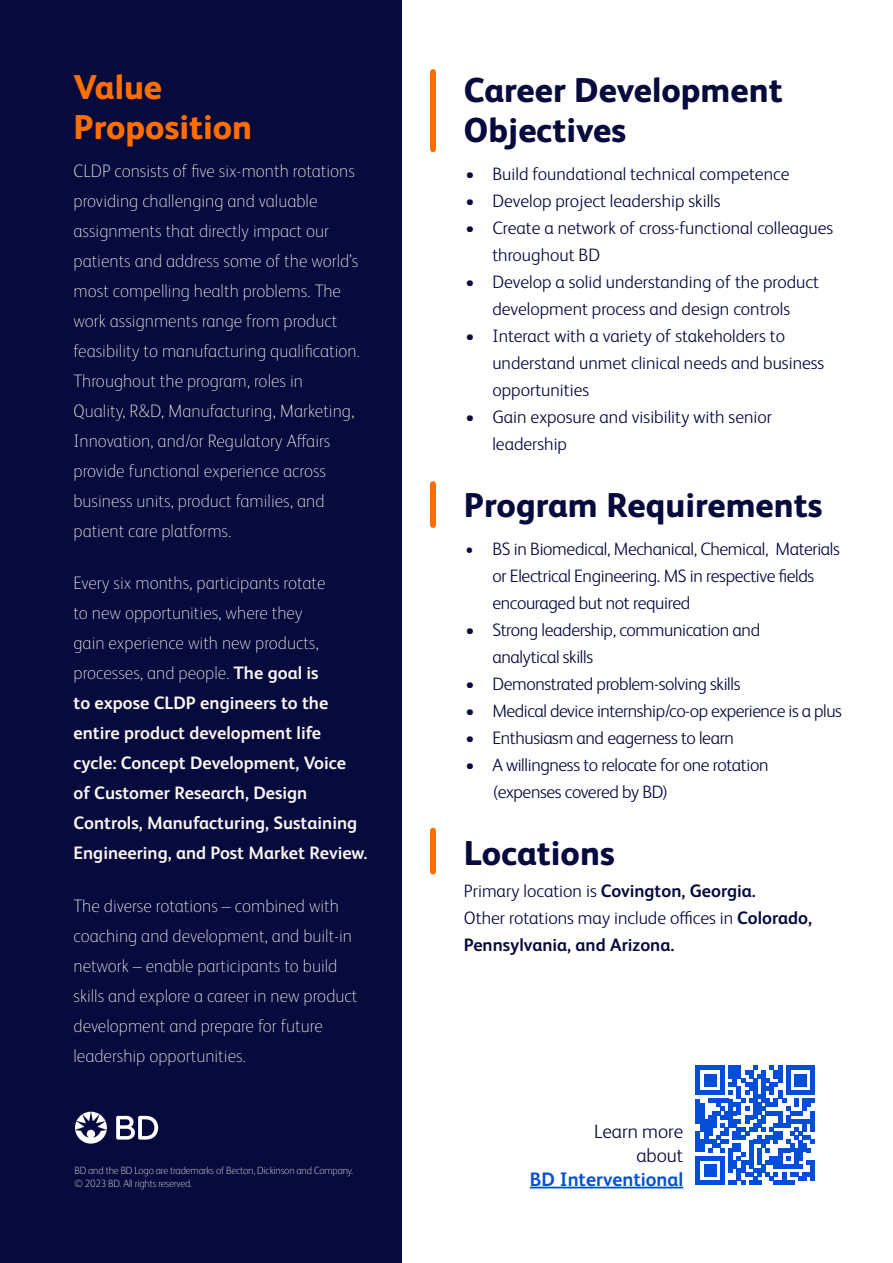
<style>
.page{position:relative;width:893px;height:1263px;background:#fff}
.page>*{position:absolute;margin:0;border:0;box-sizing:border-box;transform-origin:0 0}
.t1{font:800 34.5px/40.5px "FS Albert Pro";color:#060a3d}
.t2{font:800 34.5px/40.5px "FS Albert Pro";color:#ff6e00}
.t3{font:700 19.5px "FS Albert Pro";color:#044ed7}
.t4{font:300 19.5px/24px "FS Albert Pro";color:#060a3d;text-align:right}
.t5{font:100 18px/30px "FS Albert Pro";color:#f9f5f2}
.t6{font:300 18px/27px "FS Albert Pro";color:#060a3d}
.t7{font:300 18px/27px "FS Albert Pro";letter-spacing:-.02em;color:#060a3d}
.t8{font:700 18px/30px "FS Albert Pro";color:#f9f5f2}
.t9{font:700 18px/27px "FS Albert Pro";color:#060a3d}
.t10{font:100 10.5px/13.5px "FS Albert Pro";letter-spacing:-.02em;color:#f9f5f2}
.s1{font-weight:100}
.s2{font-weight:300}
</style>
<div class="page">
<div style="left:0;top:0;width:401px;height:1263px;background:#060a3d"></div>
<svg style="left:696px;top:1066px;width:119px;height:119px"></svg>
<hr style="left:811px;top:1160px;width:4px;height:21px;background:#044ed7">
<svg style="left:116px;top:1116px;width:42px;height:23px"></svg>
<svg style="left:75px;top:1112px;width:32px;height:31px"></svg>
<hr style="left:530px;top:1187px;width:153px;height:1px;background:#044ed7">
<div style="left:430px;top:72px;width:6px;height:77px;background:#ff6e00"></div>
<div style="left:430px;top:484px;width:6px;height:41px;background:#ff6e00"></div>
<div style="left:430px;top:831px;width:6px;height:40px;background:#ff6e00"></div>
<h1 class="t2" style="left:74px;top:64px;width:180px">Value<br>Proposition</h1>
<p class="t5" style="left:74px;top:155px;width:288px">CLDP consists of five six-month rotations providing challenging and valuable assignments that directly impact our patients and address some of the world’s most compelling health problems. The work assignments range from product feasibility to manufacturing qualification.<br>Throughout the program, roles in<br>Quality, R&amp;D, Manufacturing, Marketing, Innovation, and/or Regulatory Affairs provide functional experience across business units, product families, and patient care platforms.</p>
<p class="t8" style="left:74px;top:567px;width:295px"><span class="s1">Every six months, participants rotate<br>to new opportunities, where they<br>gain experience with new products, processes, and people.</span> The goal is<br>to expose CLDP engineers to the entire product development life cycle: Concept Development, Voice<br>of Customer Research, Design Controls, Manufacturing, Sustaining Engineering, and Post Market Review.</p>
<p class="t5" style="left:74px;top:890px;width:285px">The diverse rotations – combined with coaching and development, and built-in network – enable participants to build skills and explore a career in new product development and prepare for future leadership opportunities.</p>
<p class="t10" style="left:74px;top:1163px;width:280px">BD and the BD Logo are trademarks of Becton, Dickinson and Company. © 2023 BD. All rights reserved.</p>
<h1 class="t1" style="left:464px;top:67px;width:320px">Career Development<br>Objectives</h1>
<p class="t6" style="left:465px;top:159px;width:326px">• Build foundational technical competence</p>
<p class="t6" style="left:465px;top:186px;width:257px">• Develop project leadership skills</p>
<p class="t6" style="left:492px;top:213px;width:342px;text-indent:-27px">• Create a network of cross-functional colleagues throughout BD</p>
<p class="t6" style="left:465px;top:267px;width:355px;text-align:center">• Develop a solid understanding of the product development process and design controls</p>
<p class="t6" style="left:492px;top:321px;width:333px;text-indent:-27px">• Interact with a variety of stakeholders to understand unmet clinical needs and business opportunities</p>
<p class="t6" style="left:492px;top:402px;width:281px;text-indent:-27px">• Gain exposure and visibility with senior leadership</p>
<h1 class="t1" style="left:464px;top:482px;width:360px">Program Requirements</h1>
<p class="t7" style="left:492px;top:534px;width:349px;text-indent:-27px"><span class="s1">•</span> BS in Biomedical, Mechanical, Chemical, Materials or Electrical Engineering. MS in respective fields encouraged but not required</p>
<p class="t7" style="left:492px;top:615px;width:269px;text-indent:-27px">• Strong leadership, communication and analytical skills</p>
<p class="t7" style="left:465px;top:669px;width:277px">• Demonstrated problem-solving skills</p>
<p class="t7" style="left:465px;top:696px;width:378px">• Medical device internship/co-op experience is a plus</p>
<p class="t7" style="left:465px;top:723px;width:270px">• Enthusiasm and eagerness to learn</p>
<p class="t7" style="left:492px;top:750px;width:278px;text-indent:-27px">• A willingness to relocate for one rotation (expenses covered by BD)</p>
<h1 class="t1" style="left:464px;top:830px;width:152px">Locations</h1>
<p class="t9" style="left:464px;top:876px;width:350px"><span class="s2">Primary location is</span> Covington, Georgia.<br><span class="s2">Other rotations may include offices in</span> Colorado,<br>Pennsylvania, and Arizona.</p>
<p class="t4" style="left:594px;top:1118px;width:91px">Learn more about</p>
<p class="t3" style="left:530px;top:1165px;width:155px">BD Interventional</p>
</div>
